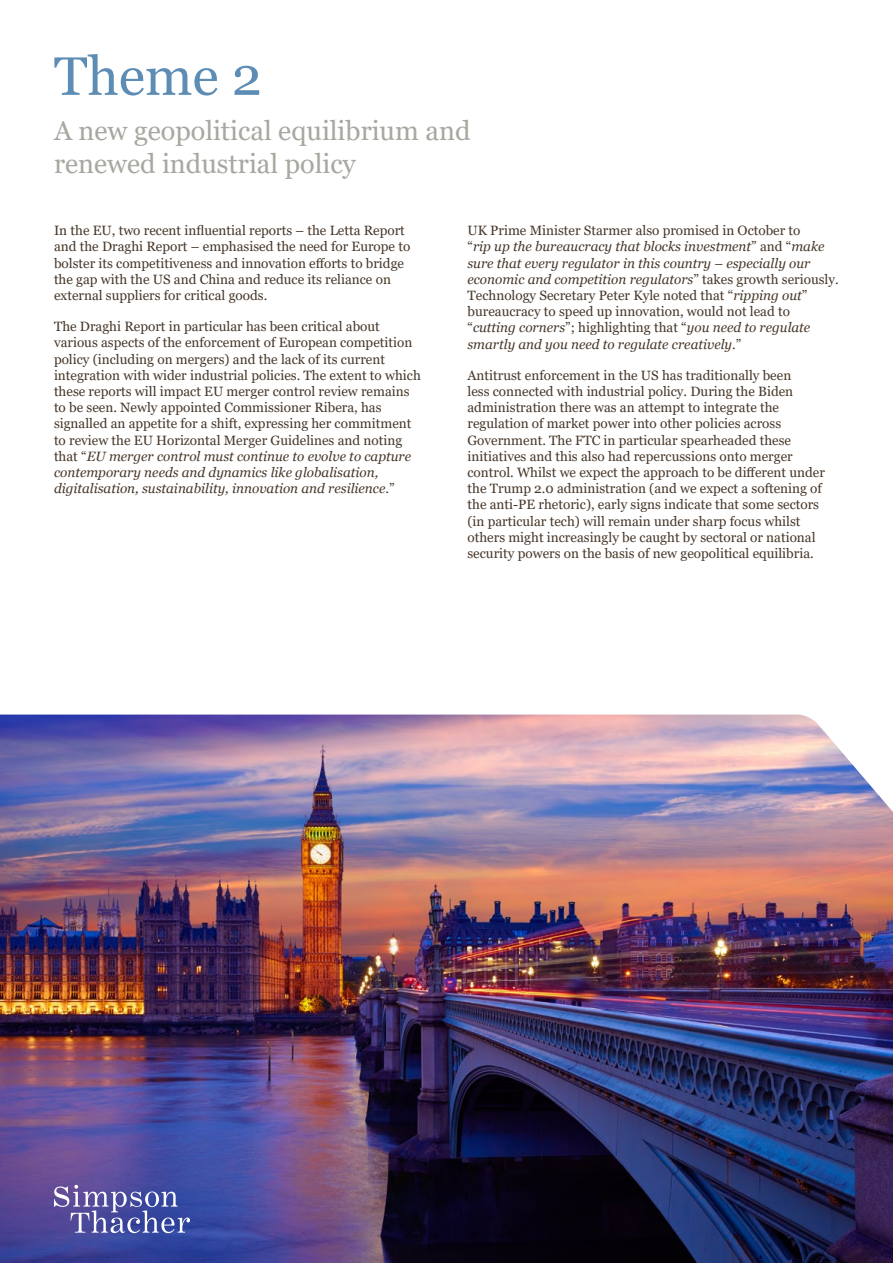
<style>
.page{position:relative;width:893px;height:1263px;background:#fff}
.page>*{position:absolute;margin:0;border:0;box-sizing:border-box;transform-origin:0 0}
.t1{font:54px "Georgia";color:#5d8db5}
.t2{font:27px/32.4px "Georgia";color:#a7a89f}
.t3{font:13.5px/16.2px "Georgia";color:#473729}
.t4{font:italic 13.5px/16.2px "Georgia";color:#473729}
.s1{font-style:italic}
.s2{font-style:normal}
</style>
<div class="page">
<img style="left:0;top:714px;width:893px;height:549px">
<svg style="left:54px;top:1185px;width:136px;height:48px;background:#696bae"></svg>
<h1 class="t1" style="left:54px;top:44px;width:209px">Theme 2</h1>
<h2 class="t2" style="left:54px;top:115px;width:418px">A new geopolitical equilibrium and renewed industrial policy</h2>
<p class="t3" style="left:54px;top:223px;width:358px">In the EU, two recent influential reports – the Letta Report and the Draghi Report – emphasised the need for Europe to bolster its competitiveness and innovation efforts to bridge the gap with the US and China and reduce its reliance on external suppliers for critical goods.</p>
<p class="t3" style="left:54px;top:319px;width:368px">The Draghi Report in particular has been critical about various aspects of the enforcement of European competition policy (including on mergers) and the lack of its current integration with wider industrial policies. The extent to which these reports will impact EU merger control review remains to be seen. Newly appointed Commissioner Ribera, has signalled an appetite for a shift, expressing her commitment to review the EU Horizontal Merger Guidelines and noting that “<span class="s1">EU merger control must continue to evolve to capture contemporary needs and dynamics like globalisation, digitalisation, sustainability, innovation and resilience</span>.”</p>
<p class="t4" style="left:467px;top:223px;width:373px"><span class="s2">UK Prime Minister Starmer also promised in October to<br>“</span>rip up the bureaucracy that blocks investment<span class="s2">” and “</span>make sure that every regulator in this country – especially our economic and competition regulators<span class="s2">” takes growth seriously.<br>Technology Secretary Peter Kyle noted that “</span>ripping out<span class="s2">” bureaucracy to speed up innovation, would not lead to “</span>cutting corners<span class="s2">”; highlighting that “</span>you need to regulate smartly and you need to regulate creatively<span class="s2">.”</span></p>
<p class="t3" style="left:467px;top:367px;width:359px">Antitrust enforcement in the US has traditionally been<br>less connected with industrial policy. During the Biden administration there was an attempt to integrate the regulation of market power into other policies across Government. The FTC in particular spearheaded these initiatives and this also had repercussions onto merger control. Whilst we expect the approach to be different under the Trump 2.0 administration (and we expect a softening of the anti-PE rhetoric), early signs indicate that some sectors (in particular tech) will remain under sharp focus whilst others might increasingly be caught by sectoral or national security powers on the basis of new geopolitical equilibria.</p>
</div>
